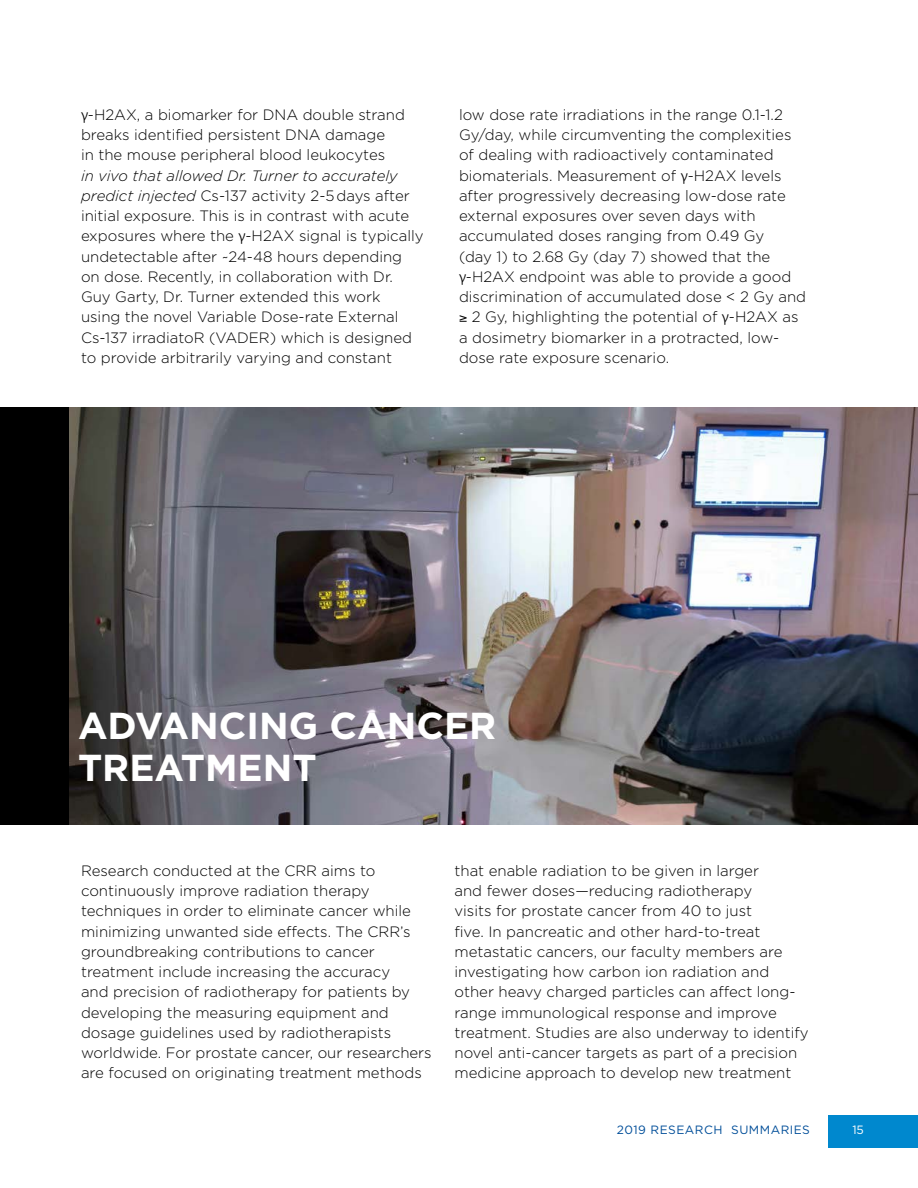
<style>
.page{position:relative;width:918px;height:1188px;background:#fff}
.page>*{position:absolute;margin:0;border:0;box-sizing:border-box;transform-origin:0 0}
.t1{font:700 37.5px/42px "Gotham";color:#fff}
.t2{font:300 15px/20.2px "Gotham";color:#000}
.t3{font:12px "Gotham";letter-spacing:.04em;color:#004e99}
.t4{font:12px "Gotham";color:#fff}
.s1{font-family:"Helvetica"}
.s2{font-style:italic}
</style>
<div class="page">
<div style="left:0;top:407px;width:918px;height:418px;background:#000"></div>
<img style="left:70px;top:407px;width:848px;height:418px">
<div style="left:828px;top:1115px;width:90px;height:33px;background:#0088ce"></div>
<p class="t2" style="left:81px;top:104px;width:325px"><span class="s1">γ</span>-H2AX, a biomarker for DNA double strand breaks identified persistent DNA damage<br>in the mouse peripheral blood leukocytes</p>
<p class="t2" style="left:81px;top:165px;width:344px"><span class="s2">in vivo that allowed Dr. Turner to accurately predict injected</span> Cs-137 activity 2-5 days after initial exposure. This is in contrast with acute exposures where the <span class="s1">γ</span>-H2AX signal is typically undetectable after ~24-48 hours depending on dose. Recently, in collaboration with Dr.<br>Guy Garty, Dr. Turner extended this work<br>using the novel Variable Dose-rate External Cs-137 irradiatoR (VADER) which is designed to provide arbitrarily varying and constant</p>
<p class="t2" style="left:459px;top:104px;width:349px">low dose rate irradiations in the range 0.1-1.2<br>Gy/day, while circumventing the complexities of dealing with radioactively contaminated biomaterials. Measurement of <span class="s1">γ</span>-H2AX levels after progressively decreasing low-dose rate external exposures over seven days with accumulated doses ranging from 0.49 Gy<br>(day 1) to 2.68 Gy (day 7) showed that the <span class="s1">γ</span>-H2AX endpoint was able to provide a good discrimination of accumulated dose &lt; 2 Gy and ≥ 2 Gy, highlighting the potential of <span class="s1">γ</span>-H2AX as a dosimetry biomarker in a protracted, low&shy;dose rate exposure scenario.</p>
<h1 class="t1" style="left:78px;top:705px;width:420px">ADVANCING CANCER<br>TREATMENT</h1>
<p class="t2" style="left:81px;top:860px;width:352px">Research conducted at the CRR aims to continuously improve radiation therapy techniques in order to eliminate cancer while minimizing unwanted side effects. The CRR’s groundbreaking contributions to cancer treatment include increasing the accuracy<br>and precision of radiotherapy for patients by developing the measuring equipment and dosage guidelines used by radiotherapists worldwide. For prostate cancer, our researchers are focused on originating treatment methods</p>
<p class="t2" style="left:454px;top:860px;width:356px">that enable radiation to be given in larger<br>and fewer doses—reducing radiotherapy<br>visits for prostate cancer from 40 to just<br>five. In pancreatic and other hard-to-treat metastatic cancers, our faculty members are investigating how carbon ion radiation and other heavy charged particles can affect long&shy;range immunological response and improve treatment. Studies are also underway to identify novel anti-cancer targets as part of a precision medicine approach to develop new treatment</p>
<p class="t3" style="left:617px;top:1122px;width:53px">2019 RESEARCH</p>
<p class="t3" style="left:731px;top:1122px;width:18px">SUMMARIES</p>
<p class="t4" style="left:852px;top:1122px;width:13px">15</p>
</div>
